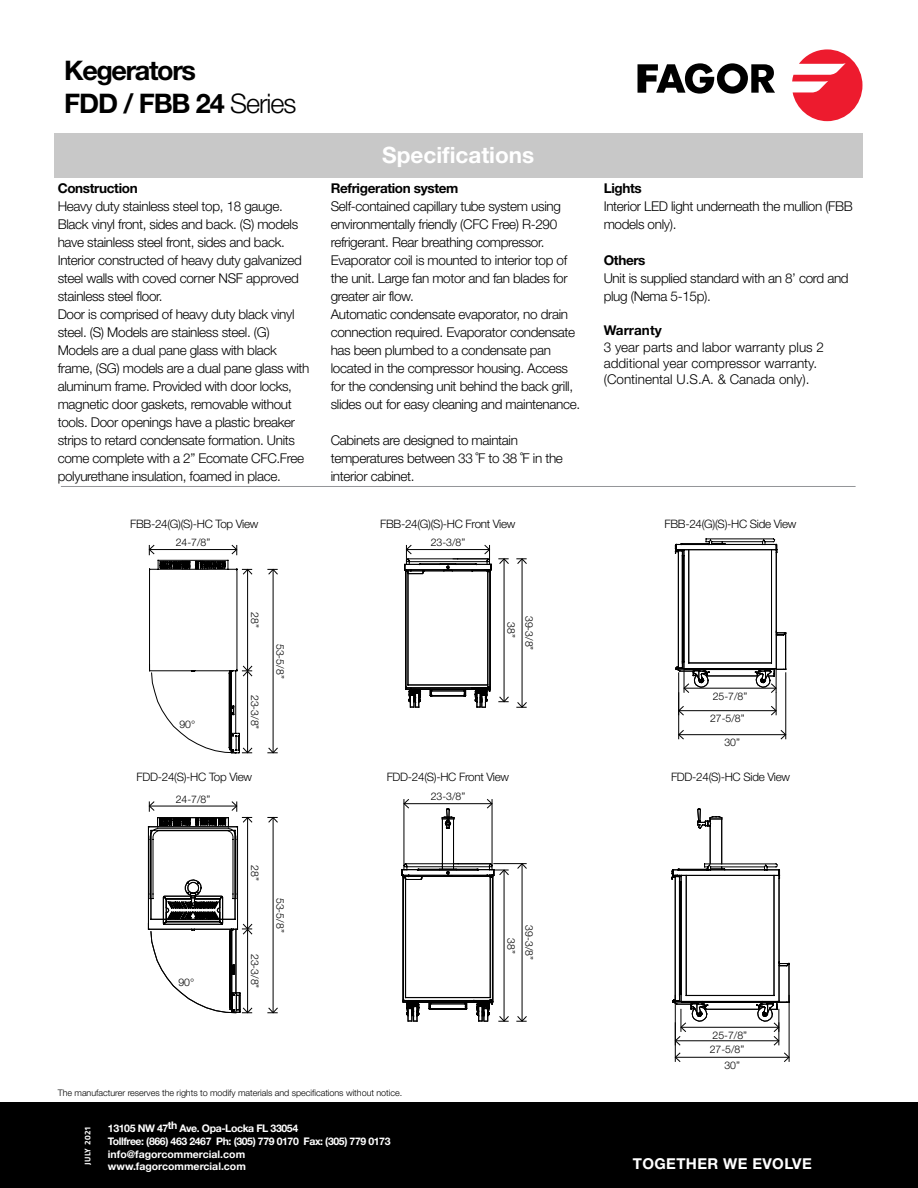
<style>
.page{position:relative;width:918px;height:1188px;background:#fff}
.page>*{position:absolute;margin:0;border:0;box-sizing:border-box;transform-origin:0 0}
.t1{font:27px/32.1px "Helvetica Neue LT 75 Bd";letter-spacing:-.05em;color:#000}
.t2{font:22.5px "Helvetica Neue LT 75 Bd";color:#fff}
.t3{font:15px "Helvetica Neue LT 75 Bd";letter-spacing:.025em;color:#fff}
.t4{font:13.5px/18px "Helvetica Neue LT 45 Lt";letter-spacing:-.025em;color:#000}
.t5{font:13.5px/16.2px "Helvetica Neue LT 45 Lt";color:#000}
.t6{font:13.5px "Helvetica Neue LT 75 Bd";letter-spacing:-.025em;color:#000}
.t7{font:13.5px "Helvetica Neue LT 75 Bd";color:#000}
.t8{font:11.7px "Helvetica Neue LT 45 Lt";letter-spacing:-.025em;color:#000}
.t9{font:10.5px/12.6px "Helvetica Neue LT 75 Bd";letter-spacing:-.04em;color:#fff}
.t10{font:10.5px/22.5px "Helvetica Neue LT 45 Lt";color:#000}
.t11{font:9px "Helvetica Neue LT 45 Lt";letter-spacing:-.005em;color:#000}
.t12{font:700 8.25px "Titillium";letter-spacing:.015em;color:#fff}
.s1{font-family:"Helvetica Neue LT 45 Lt"}
</style>
<div class="page">
<div style="left:0;top:1103px;width:918px;height:85px;background:#000"></div>
<svg style="left:792px;top:49px;width:70px;height:72px"></svg>
<svg style="left:638px;top:63px;width:137px;height:31px"></svg>
<div style="left:54px;top:133px;width:808px;height:44px;background:#c8c8c8"></div>
<svg style="left:149px;top:545px;width:104px;height:209px"></svg>
<hr style="left:522px;top:559px;width:1px;height:148px;background:#000">
<svg style="left:516px;top:702px;width:11px;height:6px"></svg>
<svg style="left:516px;top:558px;width:11px;height:6px"></svg>
<hr style="left:504px;top:559px;width:1px;height:143px;background:#000">
<svg style="left:498px;top:696px;width:11px;height:6px"></svg>
<svg style="left:498px;top:558px;width:11px;height:6px"></svg>
<svg style="left:675px;top:538px;width:111px;height:178px"></svg>
<hr style="left:679px;top:734px;width:107px;height:1px;background:#000">
<svg style="left:678px;top:730px;width:6px;height:10px"></svg>
<svg style="left:780px;top:730px;width:6px;height:10px"></svg>
<hr style="left:786px;top:672px;width:1px;height:67px;background:#000">
<hr style="left:678px;top:672px;width:1px;height:67px;background:#000">
<hr style="left:273px;top:569px;width:1px;height:184px;background:#000">
<svg style="left:267px;top:747px;width:11px;height:7px"></svg>
<svg style="left:267px;top:569px;width:11px;height:6px"></svg>
<hr style="left:522px;top:864px;width:1px;height:157px;background:#000">
<svg style="left:517px;top:864px;width:10px;height:5px"></svg>
<svg style="left:516px;top:1016px;width:11px;height:6px"></svg>
<hr style="left:493px;top:863px;width:34px;height:1px;background:#000">
<hr style="left:273px;top:818px;width:1px;height:195px;background:#000">
<svg style="left:267px;top:1007px;width:11px;height:7px"></svg>
<svg style="left:267px;top:817px;width:11px;height:6px"></svg>
<svg style="left:404px;top:545px;width:88px;height:163px"></svg>
<svg style="left:401px;top:799px;width:108px;height:223px"></svg>
<hr style="left:492px;top:799px;width:1px;height:66px;background:#000">
<hr style="left:404px;top:799px;width:1px;height:66px;background:#000">
<svg style="left:671px;top:809px;width:119px;height:237px"></svg>
<hr style="left:675px;top:1057px;width:114px;height:1px;background:#000">
<svg style="left:676px;top:1052px;width:5px;height:10px"></svg>
<svg style="left:784px;top:1052px;width:5px;height:10px"></svg>
<hr style="left:789px;top:995px;width:1px;height:67px;background:#000">
<hr style="left:675px;top:995px;width:1px;height:67px;background:#000">
<svg style="left:148px;top:801px;width:105px;height:213px"></svg>
<hr style="left:61px;top:486px;width:795px;height:1px;background:#939598">
<h1 class="t1" style="left:64px;top:54px;width:234px">Kegerators<br>FDD / FBB 24 <span class="s1">Series</span></h1>
<p class="t6" style="left:58px;top:180px;width:82px">Construction</p>
<p class="t4" style="left:58px;top:197px;width:253px">Heavy duty stainless steel top, 18 gauge.<br>Black vinyl front, sides and back. (S) models have stainless steel front, sides and back.<br>Interior constructed of heavy duty galvanized steel walls with coved corner NSF approved stainless steel floor.<br>Door is comprised of heavy duty black vinyl steel. (S) Models are stainless steel. (G)<br>Models are a dual pane glass with black frame, (SG) models are a dual pane glass with aluminum frame. Provided with door locks, magnetic door gaskets, removable without tools. Door openings have a plastic breaker strips to retard condensate formation. Units come complete with a 2” Ecomate CFC.Free polyurethane insulation, foamed in place.</p>
<p class="t8" style="left:130px;top:516px;width:130px">FBB-24(G)(S)-HC Top View</p>
<p class="t10" style="left:176px;top:531px;width:36px">24-7/8”</p>
<h2 class="t2" style="left:382px;top:141px;width:154px">Specifications</h2>
<p class="t6" style="left:331px;top:180px;width:129px">Refrigeration system</p>
<p class="t4" style="left:331px;top:197px;width:251px">Self-contained capillary tube system using environmentally friendly (CFC Free) R-290 refrigerant. Rear breathing compressor.<br>Evaporator coil is mounted to interior top of the unit. Large fan motor and fan blades for greater air flow.<br>Automatic condensate evaporator, no drain connection required. Evaporator condensate has been plumbed to a condensate pan located in the compressor housing. Access for the condensing unit behind the back grill, slides out for easy cleaning and maintenance.</p>
<p class="t4" style="left:331px;top:431px;width:234px">Cabinets are designed to maintain temperatures between 33 ˚F to 38 ˚F in the interior cabinet.</p>
<p class="t6" style="left:604px;top:180px;width:40px">Lights</p>
<p class="t4" style="left:604px;top:197px;width:251px">Interior LED light underneath the mullion (FBB models only).</p>
<p class="t6" style="left:604px;top:252px;width:43px">Others</p>
<p class="t4" style="left:604px;top:269px;width:246px">Unit is supplied standard with an 8’ cord and plug (Nema 5-15p).</p>
<p class="t7" style="left:604px;top:322px;width:60px">Warranty</p>
<p class="t5" style="left:604px;top:338px;width:222px">3 year parts and labor warranty plus 2 additional year compressor warranty. (Continental U.S.A. &amp; Canada only).</p>
<p class="t8" style="left:380px;top:516px;width:137px">FBB-24(G)(S)-HC Front View</p>
<p class="t8" style="left:665px;top:516px;width:133px">FBB-24(G)(S)-HC Side View</p>
<p class="t10" style="left:431px;top:531px;width:36px">23-3/8”</p>
<p class="t10" style="left:179px;top:712px;width:17px">90°</p>
<p class="t10" style="left:266px;top:612px;width:17px;rotate:90deg">28”</p>
<p class="t10" style="left:266px;top:695px;width:36px;rotate:90deg">23-3/8”</p>
<p class="t10" style="left:292px;top:644px;width:36px;rotate:90deg">53-5/8”</p>
<p class="t10" style="left:523px;top:622px;width:17px;rotate:90deg">38”</p>
<p class="t10" style="left:541px;top:616px;width:36px;rotate:90deg">39-3/8”</p>
<p class="t10" style="left:710px;top:685px;width:39px">25-7/8”<br>27-5/8”</p>
<p class="t10" style="left:724px;top:731px;width:17px">30”</p>
<p class="t8" style="left:137px;top:770px;width:117px">FDD-24(S)-HC Top View</p>
<p class="t8" style="left:387px;top:770px;width:124px">FDD-24(S)-HC Front View</p>
<p class="t8" style="left:671px;top:770px;width:121px">FDD-24(S)-HC Side View</p>
<p class="t10" style="left:176px;top:787px;width:36px">24-7/8”</p>
<p class="t10" style="left:431px;top:785px;width:36px">23-3/8”</p>
<p class="t10" style="left:178px;top:971px;width:17px">90°</p>
<p class="t10" style="left:266px;top:865px;width:17px;rotate:90deg">28”</p>
<p class="t10" style="left:266px;top:954px;width:36px;rotate:90deg">23-3/8”</p>
<p class="t10" style="left:292px;top:898px;width:36px;rotate:90deg">53-5/8”</p>
<p class="t11" style="left:58px;top:1087px;width:346px">The manufacturer reserves the rights to modify materials and specifications without notice.</p>
<p class="t12" style="left:81px;top:1165px;width:40px;rotate:-90deg">JULY 2021</p>
<p class="t9" style="left:108px;top:1122px;width:284px">13105 NW 47th Ave. Opa-Locka FL 33054<br>Tollfree: (866) 463 2467 Ph: (305) 779 0170 Fax: (305) 779 0173 info@fagorcommercial.com<br>www.fagorcommercial.com</p>
<p class="t10" style="left:538px;top:938px;width:23px;line-height:18px;text-indent:-13px;rotate:90deg">39-3/8”<br>38”</p>
<p class="t10" style="left:710px;top:1028px;width:39px;line-height:13.5px">25-7/8”<br>27-5/8”</p>
<p class="t10" style="left:724px;top:1054px;width:17px">30”</p>
<p class="t3" style="left:633px;top:1154px;width:180px">TOGETHER WE EVOLVE</p>
</div>
